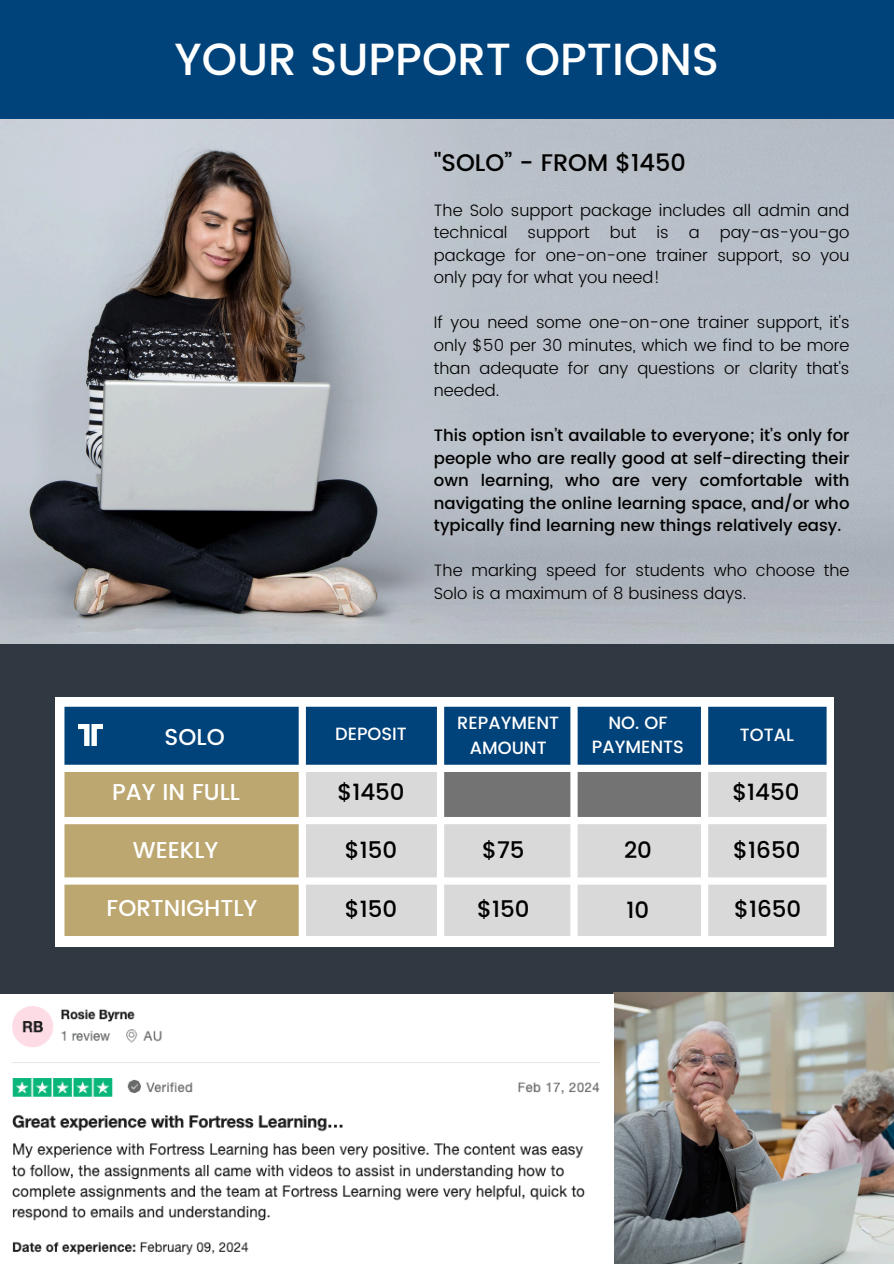
<style>
.page{position:relative;width:894px;height:1264px;background:#fff}
.page>*{position:absolute;margin:0;border:0;box-sizing:border-box;transform-origin:0 0}
.t1{font:500 45px "Poppins";color:#fff}
.t2{font:500 24px "Poppins";color:#000}
.t3{font:500 22.95px "Poppins";color:#000}
.t4{font:500 22.95px "Poppins";color:#fff}
.t5{font:500 17.7px/24.3px "Poppins";color:#fff;text-align:center}
.t6{font:300 16.5px/22.5px "Poppins";color:#000;text-align:justify}
.t7{font:500 16.5px/22.5px "Poppins";color:#000;text-align:justify}
</style>
<div class="page">
<div style="left:0;top:0;width:893px;height:1263px;background:#303841"></div>
<img style="left:0;top:119px;width:893px;height:524px">
<img style="left:613px;top:992px;width:280px;height:271px">
<div style="left:55px;top:696px;width:779px;height:250px;background:#fff"></div>
<div style="left:0;top:0;width:893px;height:119px;background:#00427a"></div>
<div style="left:64px;top:706px;width:762px;height:58px;background:#00427a"></div>
<svg style="left:64px;top:772px;width:234px;height:164px"></svg>
<svg style="left:306px;top:772px;width:520px;height:164px;fill:#d9d9d9"></svg>
<div style="left:444px;top:772px;width:256px;height:45px;background:#737373"></div>
<img style="left:78px;top:724px;width:24px;height:21px">
<img style="left:0;top:994px;width:613px;height:269px">
<p class="t1" style="left:174px;top:33px;width:546px">YOUR SUPPORT OPTIONS</p>
<h5 class="t2" style="left:434px;top:148px;width:253px">"SOLO” - FROM $1450</h5>
<p class="t6" style="left:434px;top:199px;width:417px">The Solo support package includes all admin and technical support but is a pay-as-you-go package for one-on-one trainer support, so you only pay for what you need!</p>
<p class="t6" style="left:434px;top:311px;width:417px">If you need some one-on-one trainer support, it's only $50 per 30 minutes, which we find to be more than adequate for any questions or clarity that's needed.</p>
<h2 class="t7" style="left:434px;top:424px;width:417px">This option isn’t available to everyone; it’s only for people who are really good at self-directing their own learning, who are very comfortable with navigating the online learning space, and/or who typically find learning new things relatively easy.</h2>
<h2 class="t6" style="left:434px;top:559px;width:417px">The marking speed for students who choose the<br>Solo is a maximum of 8 business days.</h2>
<p class="t4" style="left:164px;top:723px;width:62px">SOLO</p>
<h4 class="t4" style="left:112px;top:779px;width:129px">PAY IN FULL</h4>
<h4 class="t4" style="left:133px;top:837px;width:87px">WEEKLY</h4>
<h4 class="t4" style="left:106px;top:895px;width:152px">FORTNIGHTLY</h4>
<h3 class="t5" style="left:335px;top:721px;width:73px">DEPOSIT</h3>
<h3 class="t5" style="left:457px;top:711px;width:103px">REPAYMENT<br>AMOUNT</h3>
<h2 class="t5" style="left:591px;top:710px;width:94px">NO. OF<br>PAYMENTS</h2>
<h3 class="t3" style="left:337px;top:778px;width:69px">$1450</h3>
<h3 class="t3" style="left:345px;top:837px;width:54px">$150</h3>
<h3 class="t3" style="left:345px;top:895px;width:54px">$150</h3>
<p class="t3" style="left:482px;top:837px;width:44px">$75</p>
<h3 class="t3" style="left:623px;top:837px;width:29px">20</h3>
<p class="t3" style="left:477px;top:895px;width:54px">$150</p>
<h4 class="t3" style="left:626px;top:896px;width:24px">10</h4>
<h3 class="t5" style="left:739px;top:722px;width:56px">TOTAL</h3>
<p class="t3" style="left:732px;top:779px;width:69px">$1450</p>
<h3 class="t3" style="left:733px;top:837px;width:69px">$1650</h3>
<h2 class="t3" style="left:734px;top:895px;width:69px">$1650</h2>
</div>
